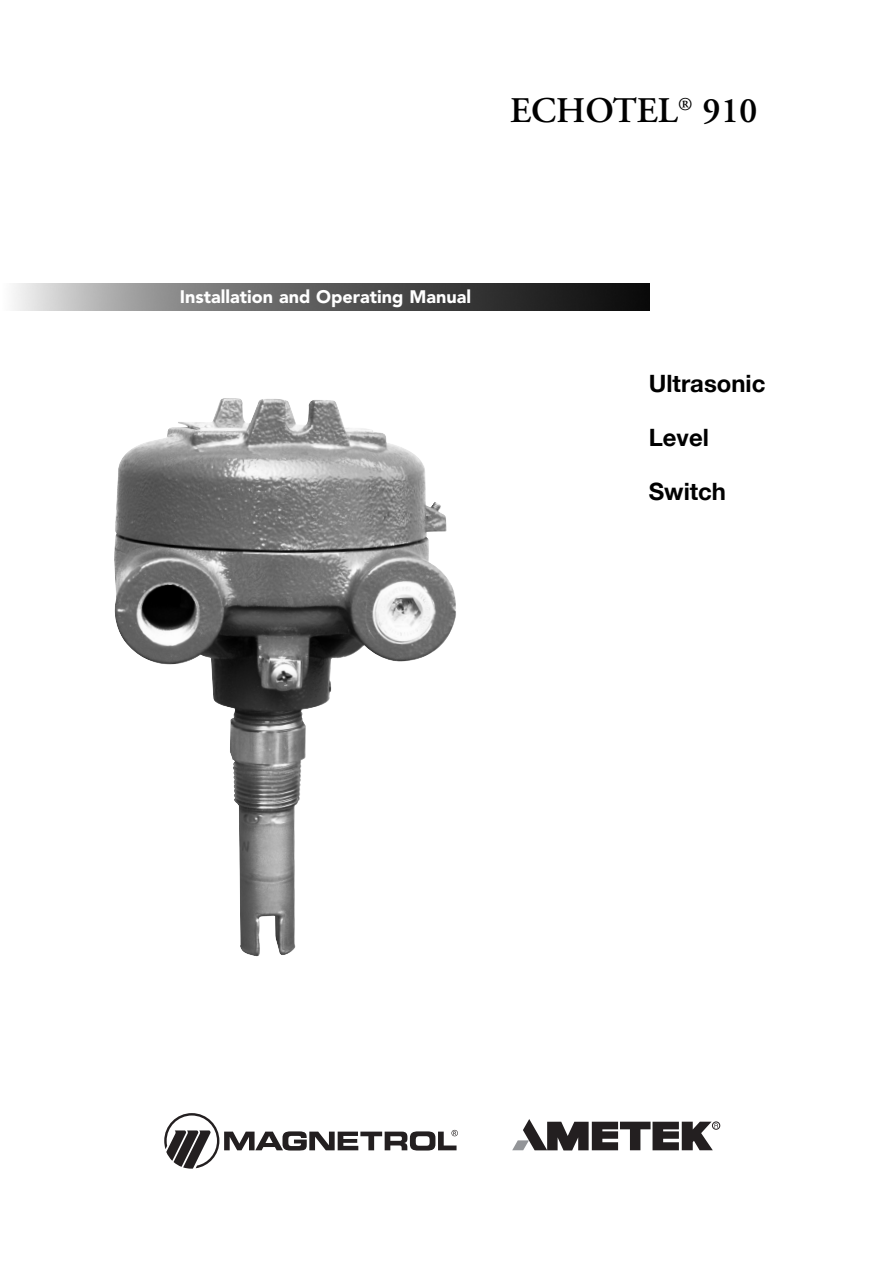
<style>
.page{position:relative;width:893px;height:1263px;background:#fff}
.page>*{position:absolute;margin:0;border:0;box-sizing:border-box;transform-origin:0 0}
.t1{font:600 36px "Adobe Garamond";color:#000}
.t2{font:700 23.85px "Helvetica Neue";color:#000}
.t3{font:900 18px "Avenir";color:#fff}
</style>
<div class="page">
<img style="left:13px;top:283px;width:637px;height:27px">
<img style="left:114px;top:398px;width:342px;height:559px">
<svg style="left:164px;top:1113px;width:294px;height:55px"></svg>
<div style="left:712px;top:1121px;width:8px;height:8px;border:1px solid #231f20;border-radius:50%"></div>
<svg style="left:512px;top:1119px;width:206px;height:31px"></svg>
<h1 class="t1" style="left:510px;top:96px;width:249px">ECHOTEL<sup>®</sup> 910</h1>
<p class="t3" style="left:180px;top:281px;width:293px">Installation and Operating Manual</p>
<h2 class="t2" style="left:649px;top:369px;width:118px">Ultrasonic</h2>
<h2 class="t2" style="left:649px;top:423px;width:62px">Level</h2>
<h2 class="t2" style="left:649px;top:477px;width:79px">Switch</h2>
</div>
